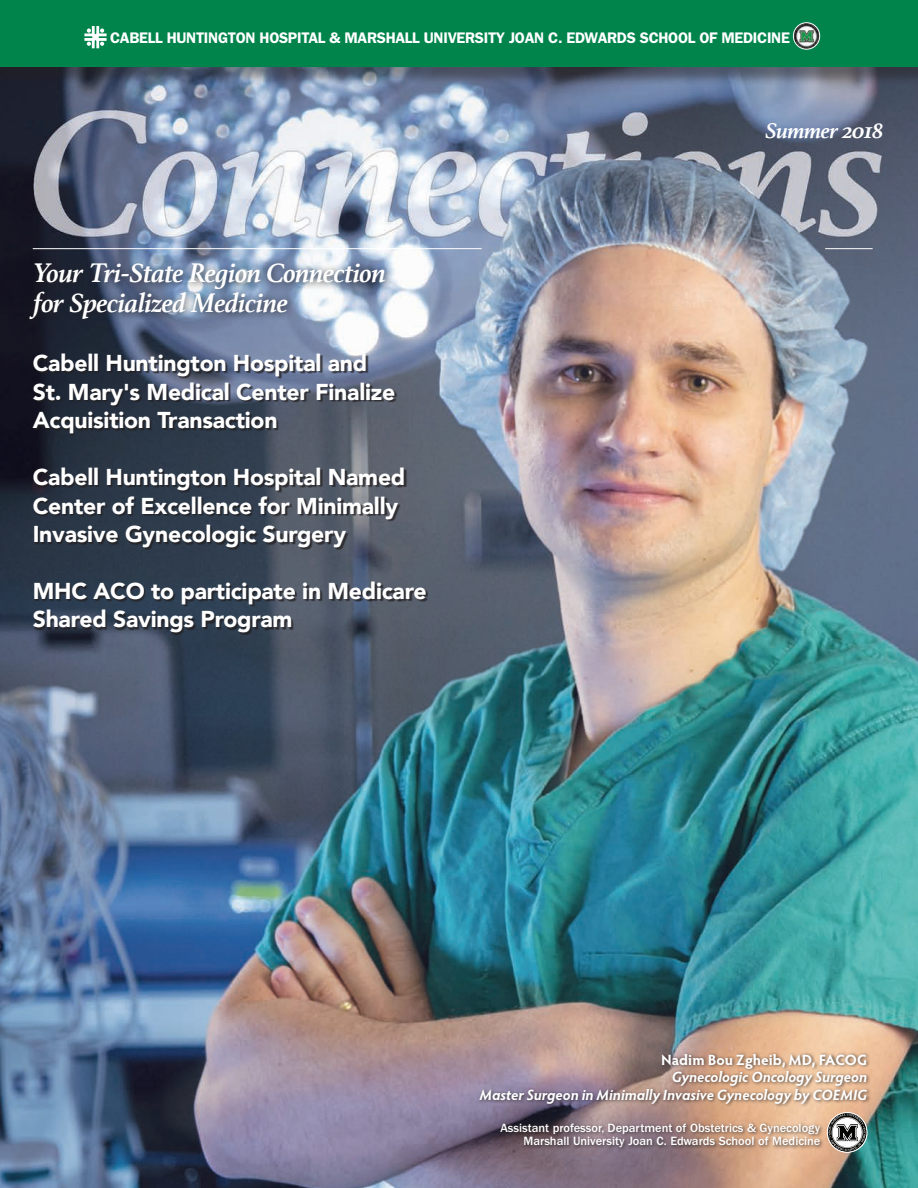
<style>
.page{position:relative;width:918px;height:1188px;background:#fff}
.page>*{position:absolute;margin:0;border:0;box-sizing:border-box;transform-origin:0 0}
.t1{font:italic 700 28.35px "Athelas";letter-spacing:-.02em;color:#fff}
.t2{font:900 22.95px/28.5px "Avenir";letter-spacing:-.01em;color:#fff}
.t3{font:italic 700 22.95px "Athelas";letter-spacing:-.02em;color:#fff}
.t4{font:600 15.45px "ITC Franklin Gothic Std";letter-spacing:-.02em;color:#fff}
.t5{font:italic 700 14.85px "Hypatia Sans Pro";color:#fff}
.t6{font:700 14.85px "Hypatia Sans Pro";color:#fff}
.t7{font:500 12.45px "ITC Franklin Gothic Std";color:#fff}
.t8{font:2.25px "Myriad Pro";color:#040503}
</style>
<div class="page">
<img style="left:0;top:86px;width:918px;height:1102px">
<hr style="left:33px;top:248px;width:449px;height:1px;background:#fff">
<hr style="left:825px;top:248px;width:48px;height:1px;background:#fff">
<div style="left:0;top:0;width:918px;height:86px;background:#231f20;opacity:.45"></div>
<div style="left:0;top:0;width:918px;height:67px;background:#00844c"></div>
<svg style="left:84px;top:26px;width:23px;height:22px"></svg>
<img style="left:793px;top:23px;width:27px;height:26px;border-radius:13px">
<div style="left:793px;top:23px;width:27px;height:26px;border:1px solid #fff;border-radius:50%"></div>
<div style="left:24px;top:258px;width:369px;height:69px;background:#231f20;opacity:.75"></div>
<div style="left:33px;top:354px;width:395px;height:281px;background:#231f20;opacity:.75"></div>
<div style="left:477px;top:1052px;width:395px;height:100px;background:#231f20;opacity:.75"></div>
<svg style="left:827px;top:1113px;width:40px;height:39px"></svg>
<div style="left:827px;top:1112px;width:40px;height:40px;border:1px solid #fff;border-radius:50%"></div>
<p class="t4" style="left:110px;top:28px;width:681px">CABELL HUNTINGTON HOSPITAL &amp; MARSHALL UNIVERSITY JOAN C. EDWARDS SCHOOL OF MEDICINE</p>
<p class="t1" style="left:34px;top:250px;width:354px">Your Tri-State Region Connection</p>
<p class="t1" style="left:34px;top:280px;width:256px">for Specialized Medicine</p>
<p class="t2" style="left:33px;top:348px;width:336px">Cabell Huntington Hospital and</p>
<p class="t2" style="left:33px;top:377px;width:364px">St. Mary's Medical Center Finalize<br>Acquisition Transaction</p>
<p class="t2" style="left:33px;top:462px;width:374px">Cabell Huntington Hospital Named<br>Center of Excellence for Minimally<br>Invasive Gynecologic Surgery</p>
<p class="t2" style="left:33px;top:576px;width:395px">MHC ACO to participate in Medicare<br>Shared Savings Program</p>
<p class="t3" style="left:765px;top:112px;width:120px">Summer 2018</p>
<p class="t6" style="left:661px;top:1049px;width:207px">Nadim Bou Zgheib, MD, FACOG</p>
<p class="t5" style="left:672px;top:1067px;width:197px">Gynecologic Oncology Surgeon</p>
<p class="t5" style="left:480px;top:1084px;width:389px">Master Surgeon in Minimally Invasive Gynecology by COEMIG</p>
<p class="t7" style="left:500px;top:1121px;width:322px">Assistant professor, Department of Obstetrics &amp; Gynecology</p>
<p class="t7" style="left:523px;top:1134px;width:299px">Marshall University Joan C. Edwards School of Medicine</p>
<p class="t8" style="left:858px;top:1094px;width:3px">™</p>
</div>
